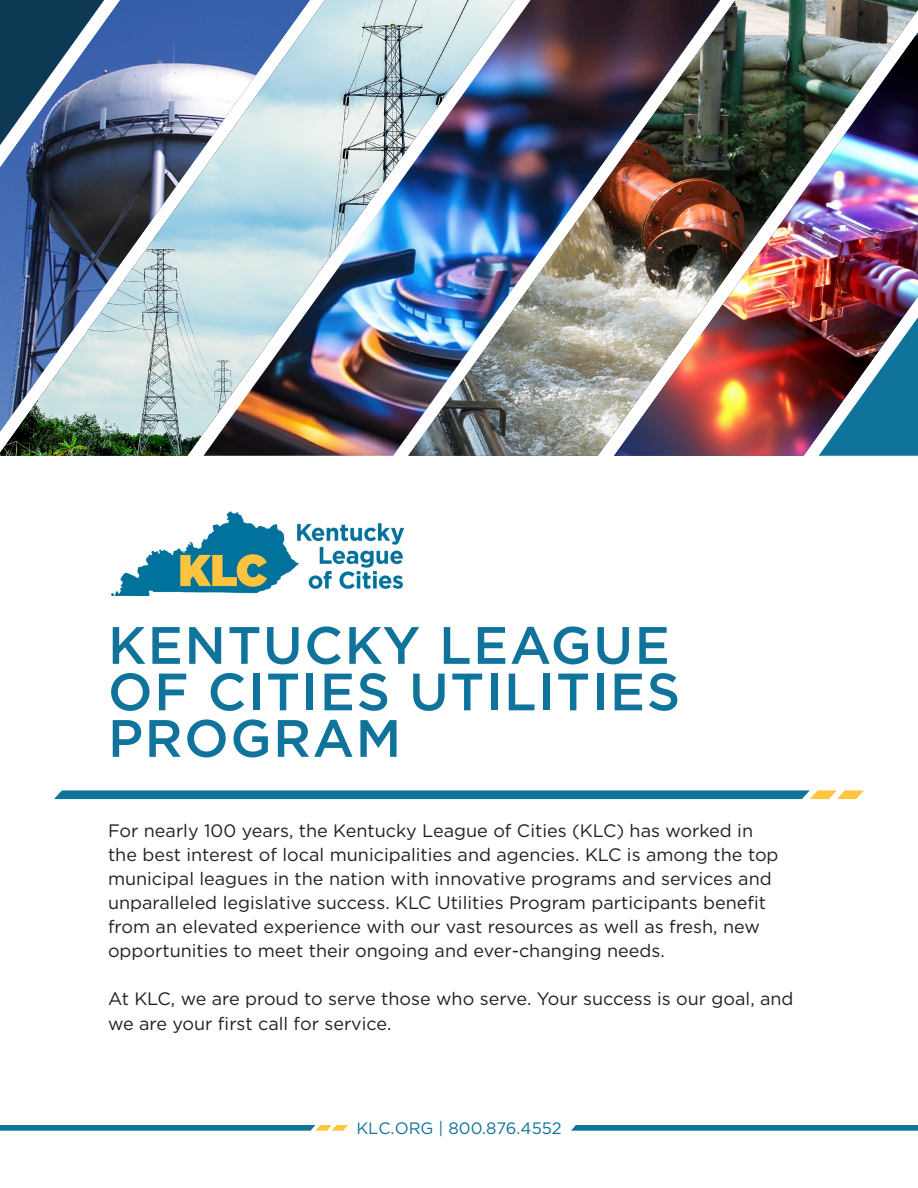
<style>
.page{position:relative;width:918px;height:1188px;background:#fff}
.page>*{position:absolute;margin:0;border:0;box-sizing:border-box;transform-origin:0 0}
.t1{font:500 52.5px/46.5px "Gotham";letter-spacing:.03em;color:#10739b}
.t2{font:18px/24px "Gotham";color:#231f20}
.Details{font:16.5px "Gotham";color:#10739b}
</style>
<div class="page">
<img style="left:111px;top:512px;width:293px;height:83px">
<svg style="left:0;top:1125px;width:348px;height:6px;background:#33849d"></svg>
<svg style="left:571px;top:1125px;width:347px;height:6px;background:#1e7ba0"></svg>
<svg style="left:54px;top:790px;width:810px;height:9px;background:#2c819e"></svg>
<img style="left:0;top:0;width:148px;height:456px">
<img style="left:148px;top:0;width:56px;height:456px">
<img style="left:204px;top:0;width:149px;height:456px">
<img style="left:353px;top:0;width:55px;height:456px">
<img style="left:408px;top:0;width:510px;height:456px">
<img style="left:563px;top:32px;width:355px;height:424px">
<img style="left:614px;top:36px;width:304px;height:420px">
<svg style="left:802px;top:317px;width:116px;height:139px;background:#465a6c"></svg>
<p class="t1" style="left:108px;top:621px;width:574px">KENTUCKY LEAGUE<br>OF CITIES UTILITIES<br>PROGRAM</p>
<p class="t2" style="left:108px;top:818px;width:672px">For nearly 100 years, the Kentucky League of Cities (KLC) has worked in the best interest of local municipalities and agencies. KLC is among the top municipal leagues in the nation with innovative programs and services and unparalleled legislative success. KLC Utilities Program participants benefit from an elevated experience with our vast resources as well as fresh, new opportunities to meet their ongoing and ever-changing needs.</p>
<p class="t2" style="left:108px;top:986px;width:687px;line-height:25.2px">At KLC, we are proud to serve those who serve. Your success is our goal, and we are your first call for service.</p>
<p class="Details" style="left:356px;top:1117px;width:207px">KLC.ORG | 800.876.4552</p>
</div>
